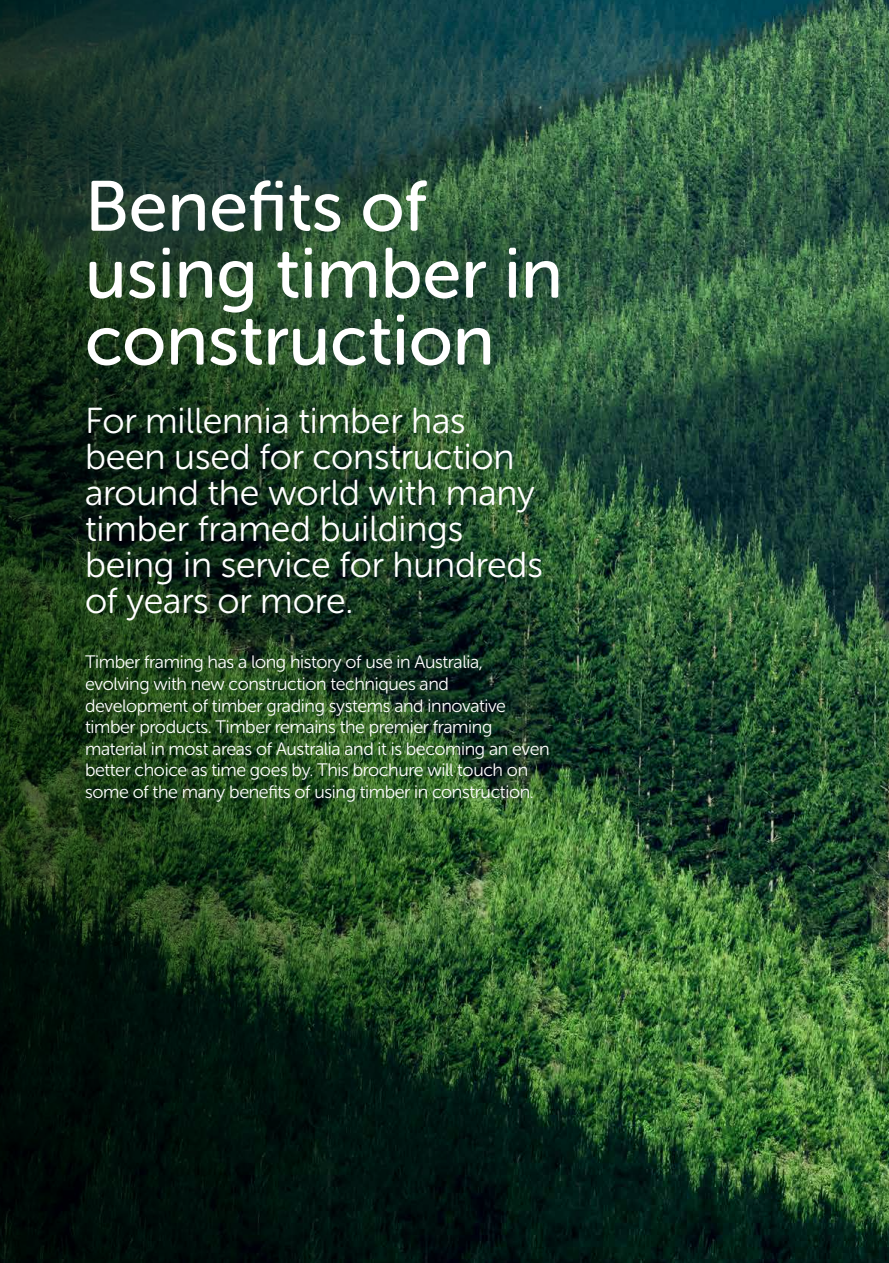
<style>
.page{position:relative;width:889px;height:1263px;background:#fff}
.page>*{position:absolute;margin:0;border:0;box-sizing:border-box;transform-origin:0 0}
.t1{font:70.8px/66.9px "Museo Sans Rounded 500";color:#fff}
.t2{font:36px/36px "Museo Sans Rounded 300";letter-spacing:-.005em;color:#fff}
.t3{font:18px/21.6px "Museo Sans Rounded 300";letter-spacing:-.02em;color:#fff}
</style>
<div class="page">
<img style="left:804px;top:0;width:85px;height:1263px">
<img style="left:0;top:0;width:804px;height:1263px">
<h1 class="t1" style="left:85px;top:173px;width:479px">Benefits of using timber in construction</h1>
<h2 class="t2" style="left:85px;top:403px;width:459px">For millennia timber has been used for construction around the world with many timber framed buildings being in service for hundreds of years or more.</h2>
<p class="t3" style="left:85px;top:651px;width:466px">Timber framing has a long history of use in Australia, evolving with new construction techniques and development of timber grading systems and innovative timber products. Timber remains the premier framing material in most areas of Australia and it is becoming an even better choice as time goes by. This brochure will touch on some of the many benefits of using timber in construction.</p>
</div>
